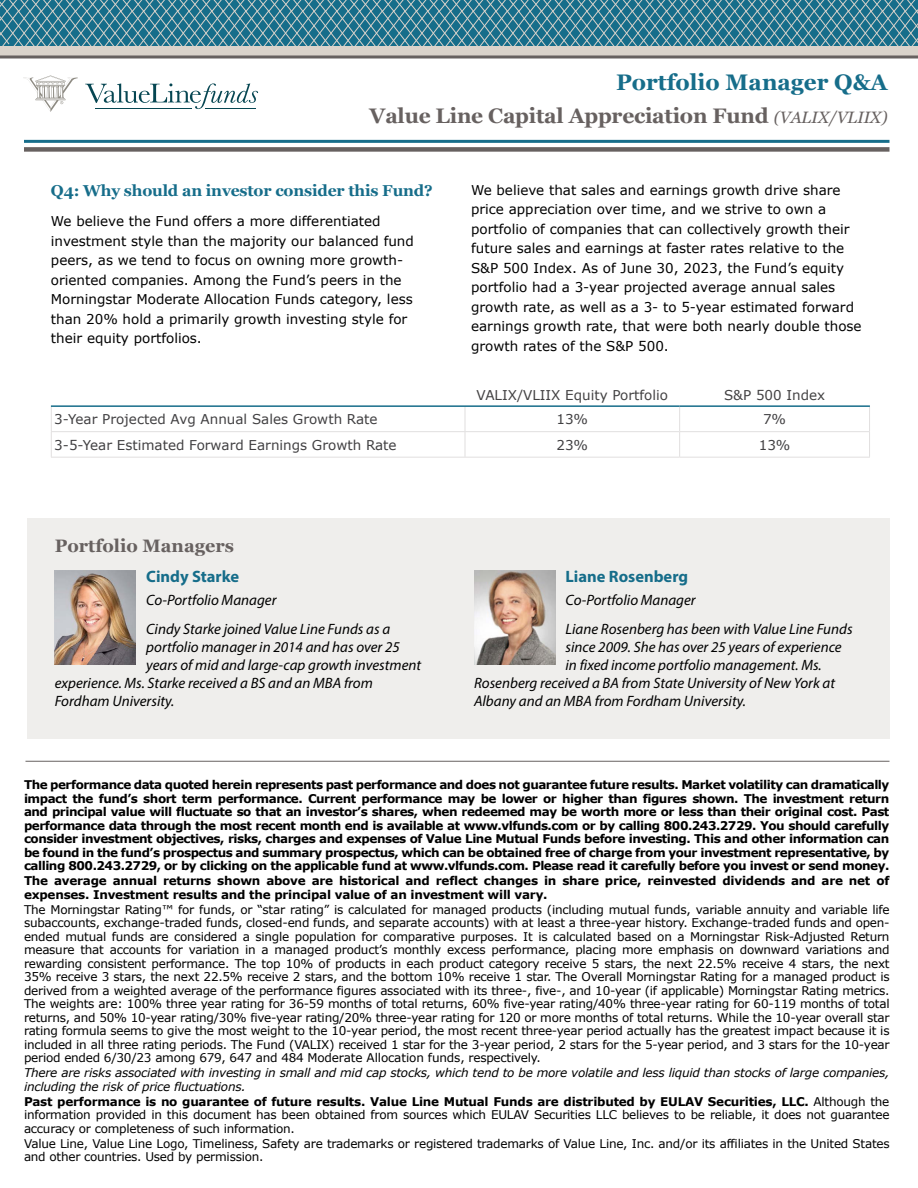
<style>
.page{position:relative;width:918px;height:1188px;background:#fff}
.page>*{position:absolute;margin:0;border:0;box-sizing:border-box;transform-origin:0 0}
.t1{font:700 22.5px "Georgia";color:#166d8a}
.t2{font:700 21px "Georgia";letter-spacing:-.01em;color:#676160}
.t3{font:700 18px "Georgia";color:#676160}
.t4{font:700 16.5px "Myriad Pro";color:#166d8a}
.t5{font:700 15.75px "Georgia";letter-spacing:-.01em;color:#166d8a}
.t6{font:italic 15px/29.2px "Myriad Pro";color:#000}
.t7{font:13.5px/19.5px "Verdana";color:#000}
.t8{font:13.5px "Verdana";color:#414042}
.t9{font:13.5px "Verdana";color:#434243}
.t10{font:12px/13.5px "Verdana";letter-spacing:-.02em;color:#000;text-align:justify}
.t11{font:700 12px/13.5px "Verdana";letter-spacing:-.02em;color:#000;text-align:justify}
.t12{font:italic 12px/13.5px "Verdana";letter-spacing:-.02em;color:#000}
.s1{font-weight:400;font-style:italic;font-size:16.5px}
.s2{font-weight:700}
</style>
<div class="page">
<div style="left:24px;top:147px;width:866px;height:5px;background:#676160"></div>
<hr style="left:24px;top:140px;width:866px;height:3px;background:#166d8a">
<hr style="left:26px;top:761px;width:864px;height:1px;background:#676160">
<svg style="left:0;top:0;width:918px;height:46px;background:#3f8297"></svg>
<div style="left:0;top:46px;width:918px;height:10px;background:#dad3cb"></div>
<hr style="left:0;top:56px;width:918px;height:2px;background:#676160">
<svg style="left:23px;top:75px;width:55px;height:37px"></svg>
<svg style="left:85px;top:83px;width:173px;height:26px"></svg>
<hr style="left:95px;top:108px;width:97px;height:1px;background:#064652">
<hr style="left:205px;top:108px;width:50px;height:1px;background:#064652">
<div style="left:27px;top:518px;width:863px;height:221px;background:#efeeec"></div>
<img style="left:474px;top:570px;width:81px;height:95px">
<img style="left:55px;top:570px;width:81px;height:95px">
<hr style="left:51px;top:431px;width:414px;height:1px;background:#e1dfdf">
<svg style="left:51px;top:407px;width:1px;height:50px"></svg>
<hr style="left:465px;top:431px;width:215px;height:1px;background:#e1dfdf">
<svg style="left:465px;top:407px;width:1px;height:50px"></svg>
<hr style="left:680px;top:431px;width:190px;height:1px;background:#e1dfdf">
<svg style="left:679px;top:407px;width:1px;height:50px"></svg>
<svg style="left:869px;top:407px;width:1px;height:50px"></svg>
<hr style="left:51px;top:457px;width:414px;height:1px;background:#e1dfdf">
<hr style="left:465px;top:457px;width:215px;height:1px;background:#e1dfdf">
<hr style="left:680px;top:457px;width:190px;height:1px;background:#e1dfdf">
<hr style="left:51px;top:405px;width:414px;height:2px;background:#166d8a">
<hr style="left:465px;top:405px;width:215px;height:2px;background:#166d8a">
<hr style="left:680px;top:405px;width:190px;height:2px;background:#166d8a">
<h1 class="t1" style="left:616px;top:65px;width:273px">Portfolio Manager Q&amp;A</h1>
<h2 class="t2" style="left:370px;top:100px;width:520px">Value Line Capital Appreciation Fund <span class="s1">(VALIX/VLIIX)</span></h2>
<h3 class="t5" style="left:51px;top:179px;width:383px">Q4: Why should an investor consider this Fund?</h3>
<p class="t7" style="left:51px;top:212px;width:365px">We believe the Fund offers a more differentiated investment style than the majority our balanced fund peers, as we tend to focus on owning more growth&shy;oriented companies. Among the Fund’s peers in the Morningstar Moderate Allocation Funds category, less than 20% hold a primarily growth investing style for their equity portfolios.</p>
<p class="t7" style="left:471px;top:180px;width:392px">We believe that sales and earnings growth drive share price appreciation over time, and we strive to own a portfolio of companies that can collectively growth their future sales and earnings at faster rates relative to the S&amp;P 500 Index. As of June 30, 2023, the Fund’s equity portfolio had a 3-year projected average annual sales growth rate, as well as a 3- to 5-year estimated forward earnings growth rate, that were both nearly double those growth rates of the S&amp;P 500.</p>
<p class="t9" style="left:477px;top:387px;width:193px">VALIX/VLIIX Equity Portfolio</p>
<p class="t9" style="left:724px;top:387px;width:103px">S&amp;P 500 Index</p>
<p class="t8" style="left:54px;top:411px;width:325px">3-Year Projected Avg Annual Sales Growth Rate</p>
<p class="t8" style="left:556px;top:411px;width:33px">13%</p>
<p class="t8" style="left:763px;top:411px;width:25px">7%</p>
<p class="t8" style="left:54px;top:436px;width:344px">3-5-Year Estimated Forward Earnings Growth Rate</p>
<p class="t8" style="left:556px;top:436px;width:33px">23%</p>
<p class="t8" style="left:759px;top:436px;width:33px">13%</p>
<h3 class="t3" style="left:55px;top:532px;width:181px">Portfolio Managers</h3>
<h3 class="t4" style="left:146px;top:566px;width:94px">Cindy Starke</h3>
<p class="t6" style="left:146px;top:585px;width:245px">Co-Portfolio Manager<br>Cindy Starke joined Value Line Funds as a</p>
<p class="t6" style="left:146px;top:632px;width:255px">portfolio manager in 2014 and has over 25</p>
<p class="t6" style="left:146px;top:650px;width:276px">years of mid and large-cap growth investment</p>
<p class="t6" style="left:55px;top:668px;width:320px">experience. Ms. Starke received a BS and an MBA from</p>
<p class="t6" style="left:55px;top:686px;width:121px">Fordham University.</p>
<h3 class="t4" style="left:566px;top:566px;width:124px">Liane Rosenberg</h3>
<p class="t6" style="left:566px;top:585px;width:289px">Co-Portfolio Manager<br>Liane Rosenberg has been with Value Line Funds</p>
<p class="t6" style="left:566px;top:632px;width:278px">since 2009. She has over 25 years of experience</p>
<p class="t6" style="left:566px;top:650px;width:258px">in fixed income portfolio management. Ms.</p>
<p class="t6" style="left:474px;top:668px;width:363px">Rosenberg received a BA from State University of New York at</p>
<p class="t6" style="left:474px;top:686px;width:274px">Albany and an MBA from Fordham University.</p>
<p class="t11" style="left:24px;top:778px;width:867px">The performance data quoted herein represents past performance and does not guarantee future results. Market volatility can dramatically impact the fund’s short term performance. Current performance may be lower or higher than figures shown. The investment return and principal value will fluctuate so that an investor’s shares, when redeemed may be worth more or less than their original cost. Past performance data through the most recent month end is available at www.vlfunds.com or by calling 800.243.2729. You should carefully consider investment objectives, risks, charges and expenses of Value Line Mutual Funds before investing. This and other information can be found in the fund’s prospectus and summary prospectus, which can be obtained free of charge from your investment representative, by calling 800.243.2729, or by clicking on the applicable fund at www.vlfunds.com. Please read it carefully before you invest or send money.</p>
<p class="t11" style="left:24px;top:874px;width:867px">The average annual returns shown above are historical and reflect changes in share price, reinvested dividends and are net of expenses. Investment results and the principal value of an investment will vary.</p>
<p class="t10" style="left:24px;top:903px;width:867px">The Morningstar Rating™ for funds, or “star rating” is calculated for managed products (including mutual funds, variable annuity and variable life subaccounts, exchange-traded funds, closed-end funds, and separate accounts) with at least a three-year history. Exchange-traded funds and open&shy;ended mutual funds are considered a single population for comparative purposes. It is calculated based on a Morningstar Risk-Adjusted Return measure that accounts for variation in a managed product’s monthly excess performance, placing more emphasis on downward variations and rewarding consistent performance. The top 10% of products in each product category receive 5 stars, the next 22.5% receive 4 stars, the next 35% receive 3 stars, the next 22.5% receive 2 stars, and the bottom 10% receive 1 star. The Overall Morningstar Rating for a managed product is derived from a weighted average of the performance figures associated with its three-, five-, and 10-year (if applicable) Morningstar Rating metrics.<br>The weights are: 100% three year rating for 36-59 months of total returns, 60% five-year rating/40% three-year rating for 60-119 months of total returns, and 50% 10-year rating/30% five-year rating/20% three-year rating for 120 or more months of total returns. While the 10-year overall star rating formula seems to give the most weight to the 10-year period, the most recent three-year period actually has the greatest impact because it is included in all three rating periods. The Fund (VALIX) received 1 star for the 3-year period, 2 stars for the 5-year period, and 3 stars for the 10-year period ended 6/30/23 among 679, 647 and 484 Moderate Allocation funds, respectively.</p>
<p class="t12" style="left:24px;top:1066px;width:867px">There are risks associated with investing in small and mid cap stocks, which tend to be more volatile and less liquid than stocks of large companies, including the risk of price fluctuations.</p>
<p class="t10" style="left:24px;top:1095px;width:867px"><span class="s2">Past performance is no guarantee of future results. Value Line Mutual Funds are distributed by EULAV Securities, LLC.</span> Although the information provided in this document has been obtained from sources which EULAV Securities LLC believes to be reliable, it does not guarantee accuracy or completeness of such information.</p>
<p class="t10" style="left:24px;top:1137px;width:867px">Value Line, Value Line Logo, Timeliness, Safety are trademarks or registered trademarks of Value Line, Inc. and/or its affiliates in the United States and other countries. Used by permission.</p>
</div>
